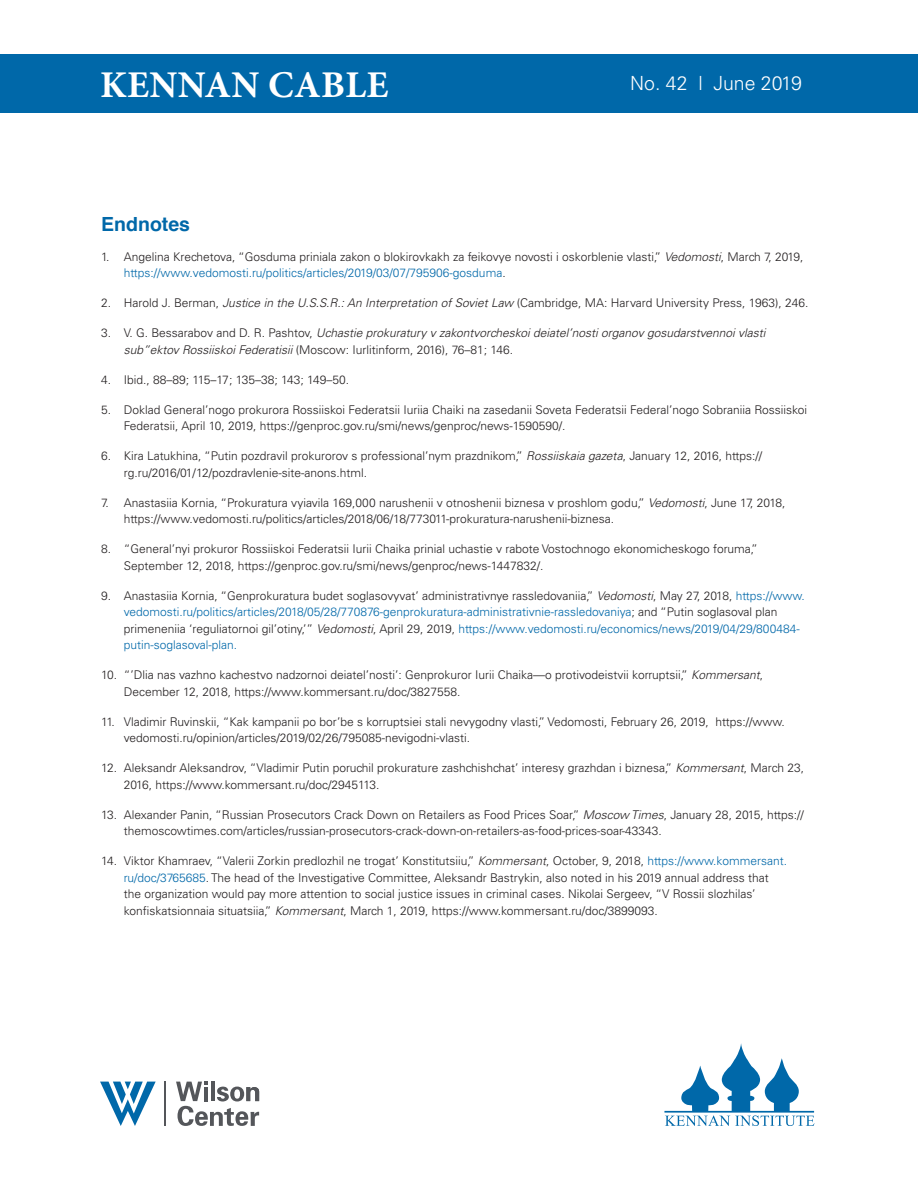
<style>
.page{position:relative;width:918px;height:1188px;background:#fff}
.page>*{position:absolute;margin:0;border:0;box-sizing:border-box;transform-origin:0 0}
.t1{font:700 37.8px "Minion Pro";letter-spacing:.01em;color:#fff}
.t2{font:300 19.5px "Univers LT Std";color:#fff}
.t3{font:700 19.5px "Helvetica";color:#0068a9}
.t4{font:300 12px/16.5px "Univers LT Std";color:#231f20}
.t5{font:300 12px/16.5px "Univers LT Std";color:#0068a9}
.t6{font:italic 300 12px/16.5px "Univers LT Std";color:#231f20}
.s1{font-style:italic}
.s2{color:#0068a9}
.s3{font-style:normal}
.s4{color:#231f20}
.s5{font-style:italic;color:#231f20}
</style>
<div class="page">
<div style="left:0;top:54px;width:918px;height:59px;background:#0068a9"></div>
<svg style="left:664px;top:1043px;width:151px;height:83px"></svg>
<hr style="left:164px;top:1082px;width:2px;height:44px;background:#54565a">
<svg style="left:176px;top:1082px;width:83px;height:44px"></svg>
<svg style="left:100px;top:1082px;width:56px;height:44px"></svg>
<h1 class="t1" style="left:100px;top:58px;width:290px">KENNAN CABLE</h1>
<h2 class="t2" style="left:630px;top:72px;width:173px">No. 42 l June 2019</h2>
<h2 class="t3" style="left:101px;top:208px;width:90px">Endnotes</h2>
<p class="t4" style="left:124px;top:248px;width:681px;text-indent:-22px">1. Angelina Krechetova, “Gosduma priniala zakon o blokirovkakh za feikovye novosti i oskorblenie vlasti,” <span class="s1">Vedomosti</span>, March 7, 2019, <span class="s2">https://www.vedomosti.ru/politics/articles/2019/03/07/795906-gosduma</span>.</p>
<p class="t4" style="left:101px;top:295px;width:709px">2. Harold J. Berman, <span class="s1">Justice in the U.S.S.R.: An Interpretation of Soviet Law</span> (Cambridge, MA: Harvard University Press, 1963), 246.</p>
<p class="t6" style="left:124px;top:325px;width:643px;text-indent:-22px"><span class="s3">3. V. G. Bessarabov and D. R. Pashtov,</span> Uchastie prokuratury v zakontvorcheskoi deiatel’nosti organov gosudarstvennoi vlasti sub”ektov Rossiiskoi Federatisii <span class="s3">(Moscow: Iurlitinform, 2016), 76–81; 146.</span></p>
<p class="t4" style="left:101px;top:371px;width:250px">4. Ibid., 88–89; 115–17; 135–38; 143; 149–50.</p>
<p class="t4" style="left:124px;top:401px;width:685px;text-indent:-22px">5. Doklad General’nogo prokurora Rossiiskoi Federatsii Iuriia Chaiki na zasedanii Soveta Federatsii Federal’nogo Sobraniia Rossiiskoi<br>Federatsii, April 10, 2019, https://genproc.gov.ru/smi/news/genproc/news-1590590/.</p>
<p class="t4" style="left:124px;top:448px;width:640px;text-indent:-22px">6. Kira Latukhina, “Putin pozdravil prokurorov s professional’nym prazdnikom,” <span class="s1">Rossiiskaia gazeta</span>, January 12, 2016, https:// rg.ru/2016/01/12/pozdravlenie-site-anons.html.</p>
<p class="t4" style="left:124px;top:494px;width:663px;text-indent:-22px">7. Anastasiia Kornia, “Prokuratura vyiavila 169,000 narushenii v otnoshenii biznesa v proshlom godu,” <span class="s1">Vedomosti</span>, June 17, 2018, https://www.vedomosti.ru/politics/articles/2018/06/18/773011-prokuratura-narushenii-biznesa.</p>
<p class="t4" style="left:124px;top:541px;width:636px;text-indent:-22px">8. “General’nyi prokuror Rossiiskoi Federatsii Iurii Chaika prinial uchastie v rabote Vostochnogo ekonomicheskogo foruma,”<br>September 12, 2018, https://genproc.gov.ru/smi/news/genproc/news-1447832/.</p>
<p class="t5" style="left:124px;top:587px;width:683px;text-indent:-22px"><span class="s4">9. Anastasiia Kornia, “Genprokuratura budet soglasovyvat’ administrativnye rassledovaniia,”</span> <span class="s5">Vedomosti</span><span class="s4">, May 27, 2018,</span> https://www. vedomosti.ru/politics/articles/2018/05/28/770876-genprokuratura-administrativnie-rassledovaniya<span class="s4">; and “Putin soglasoval plan primeneniia ‘reguliatornoi gil’otiny,’”</span> <span class="s5">Vedomosti</span><span class="s4">, April 29, 2019,</span> https://www.vedomosti.ru/economics/news/2019/04/29/800484- putin-soglasoval-plan.</p>
<p class="t4" style="left:124px;top:667px;width:641px;text-indent:-22px">10. “’Dlia nas vazhno kachestvo nadzornoi deiatel’nosti’: Genprokuror Iurii Chaika—o protivodeistvii korruptsii,” <span class="s1">Kommersant</span>,<br>December 12, 2018, https://www.kommersant.ru/doc/3827558.</p>
<p class="t4" style="left:124px;top:713px;width:663px;text-indent:-22px">11. Vladimir Ruvinskii, “Kak kampanii po bor’be s korruptsiei stali nevygodny vlasti,” Vedomosti, February 26, 2019, https://www. vedomosti.ru/opinion/articles/2019/02/26/795085-nevigodni-vlasti.</p>
<p class="t4" style="left:124px;top:760px;width:682px;text-indent:-22px">12. Aleksandr Aleksandrov, “Vladimir Putin poruchil prokurature zashchishchat’ interesy grazhdan i biznesa,” <span class="s1">Kommersant</span>, March 23,<br>2016, https://www.kommersant.ru/doc/2945113.</p>
<p class="t4" style="left:124px;top:806px;width:682px;text-indent:-22px">13. Alexander Panin, “Russian Prosecutors Crack Down on Retailers as Food Prices Soar,” <span class="s1">Moscow Times</span>, January 28, 2015, https:// themoscowtimes.com/articles/russian-prosecutors-crack-down-on-retailers-as-food-prices-soar-43343.</p>
<p class="t4" style="left:124px;top:853px;width:665px;text-indent:-22px">14. Viktor Khamraev, “Valerii Zorkin predlozhil ne trogat’ Konstitutsiiu,” <span class="s1">Kommersant</span>, October, 9, 2018, <span class="s2">https://www.kommersant. ru/doc/3765685</span>. The head of the Investigative Committee, Aleksandr Bastrykin, also noted in his 2019 annual address that the organization would pay more attention to social justice issues in criminal cases. Nikolai Sergeev, “V Rossii slozhilas’ konfiskatsionnaia situatsiia,” <span class="s1">Kommersant</span>, March 1, 2019, https://www.kommersant.ru/doc/3899093.</p>
</div>
